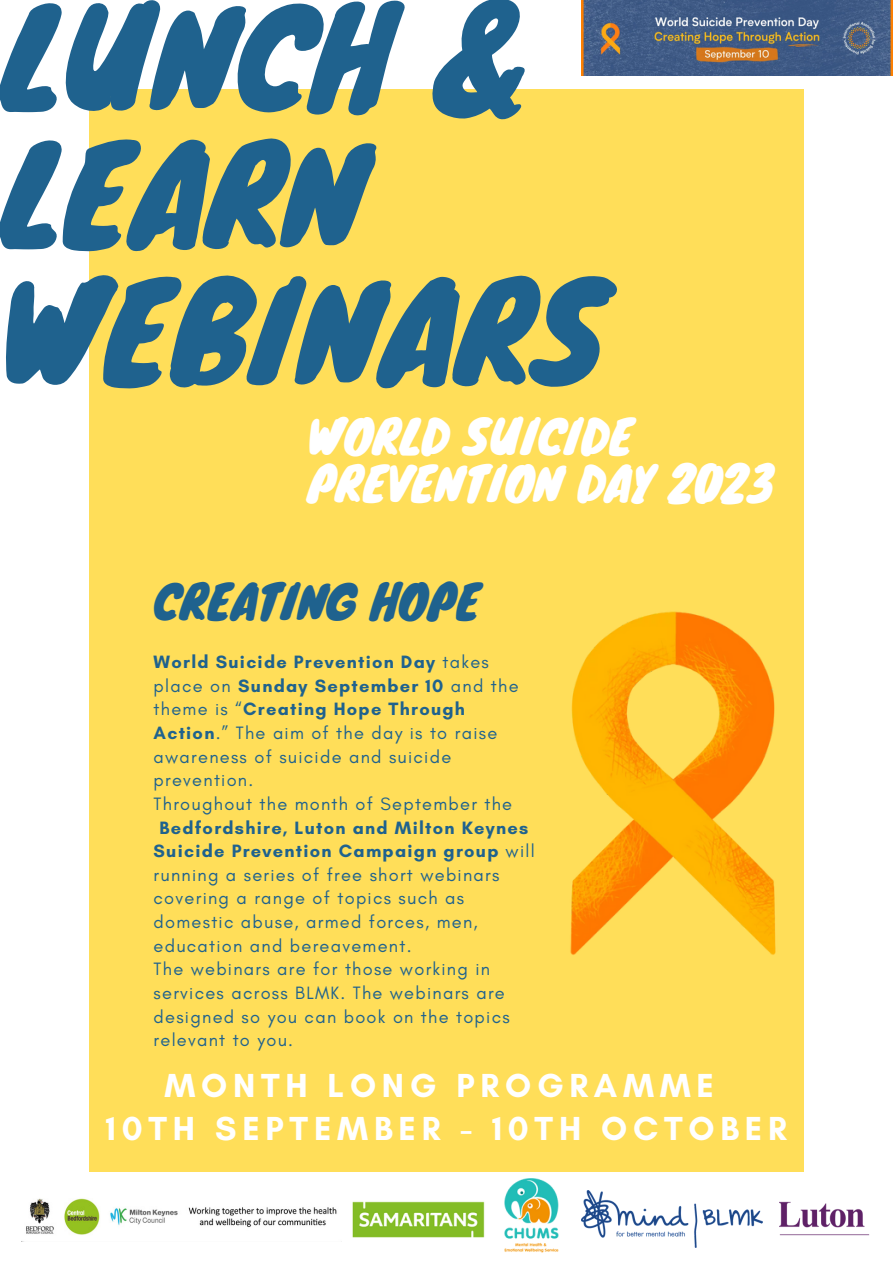
<style>
.page{position:relative;width:893px;height:1264px;background:#fff}
.page>*{position:absolute;margin:0;border:0;box-sizing:border-box;transform-origin:0 0}
.t1{font:132.3px/137.1px "Knewave";color:#1f628e}
.t2{font:46.35px/47.2px "Knewave";color:#fff}
.t3{font:46.35px "Knewave";color:#1f628e}
.t4{font:700 33.9px "Glacial Indifference";letter-spacing:.17em;color:#fff}
.t5{font:18.15px/23.5px "Glacial Indifference";letter-spacing:.07em;color:#1f628e}
.t6{font:700 18.15px "Glacial Indifference";letter-spacing:.07em;color:#1f628e}
.s1{font-weight:700}
.s2{font-weight:400}
</style>
<div class="page">
<div style="left:89px;top:90px;width:714px;height:1082px;background:#ffde59"></div>
<img style="left:570px;top:556px;width:234px;height:461px">
<img style="left:26px;top:1198px;width:311px;height:37px">
<img style="left:352px;top:1201px;width:133px;height:37px">
<img style="left:504px;top:1178px;width:54px;height:75px">
<img style="left:581px;top:1190px;width:181px;height:57px">
<img style="left:779px;top:1201px;width:90px;height:34px">
<img style="left:581px;top:0;width:311px;height:75px">
<p class="t1" style="left:0;top:-16px;width:607px">LUNCH &amp;<br>LEARN<br>WEBINARS</p>
<p class="t2" style="left:307px;top:411px;width:468px">WORLD SUICIDE<br>PREVENTION DAY 2023</p>
<p class="t3" style="left:153px;top:564px;width:328px">CREATING HOPE</p>
<p class="t5" style="left:153px;top:650px;width:366px"><span class="s1">World Suicide Prevention Day</span> takes place on <span class="s1">Sunday September 10</span> and the theme is “<span class="s1">Creating Hope Through<br>Action</span>.” The aim of the day is to raise awareness of suicide and suicide prevention.</p>
<p class="t5" style="left:153px;top:791px;width:360px">Throughout the month of September the</p>
<p class="t6" style="left:159px;top:816px;width:370px">Bedfordshire, Luton and Milton Keynes</p>
<p class="t6" style="left:153px;top:840px;width:382px">Suicide Prevention Campaign group <span class="s2">will</span></p>
<p class="t5" style="left:153px;top:862px;width:347px">running a series of free short webinars</p>
<p class="t5" style="left:153px;top:886px;width:312px">covering a range of topics such as</p>
<p class="t5" style="left:153px;top:909px;width:325px">domestic abuse, armed forces, men,</p>
<p class="t5" style="left:153px;top:933px;width:259px">education and bereavement.</p>
<p class="t5" style="left:153px;top:957px;width:357px">The webinars are for those working in services across BLMK. The webinars are designed so you can book on the topics relevant to you.</p>
<p class="t4" style="left:164px;top:1064px;width:551px">MONTH LONG PROGRAMME</p>
<p class="t4" style="left:106px;top:1108px;width:682px">10TH SEPTEMBER - 10TH OCTOBER</p>
</div>
